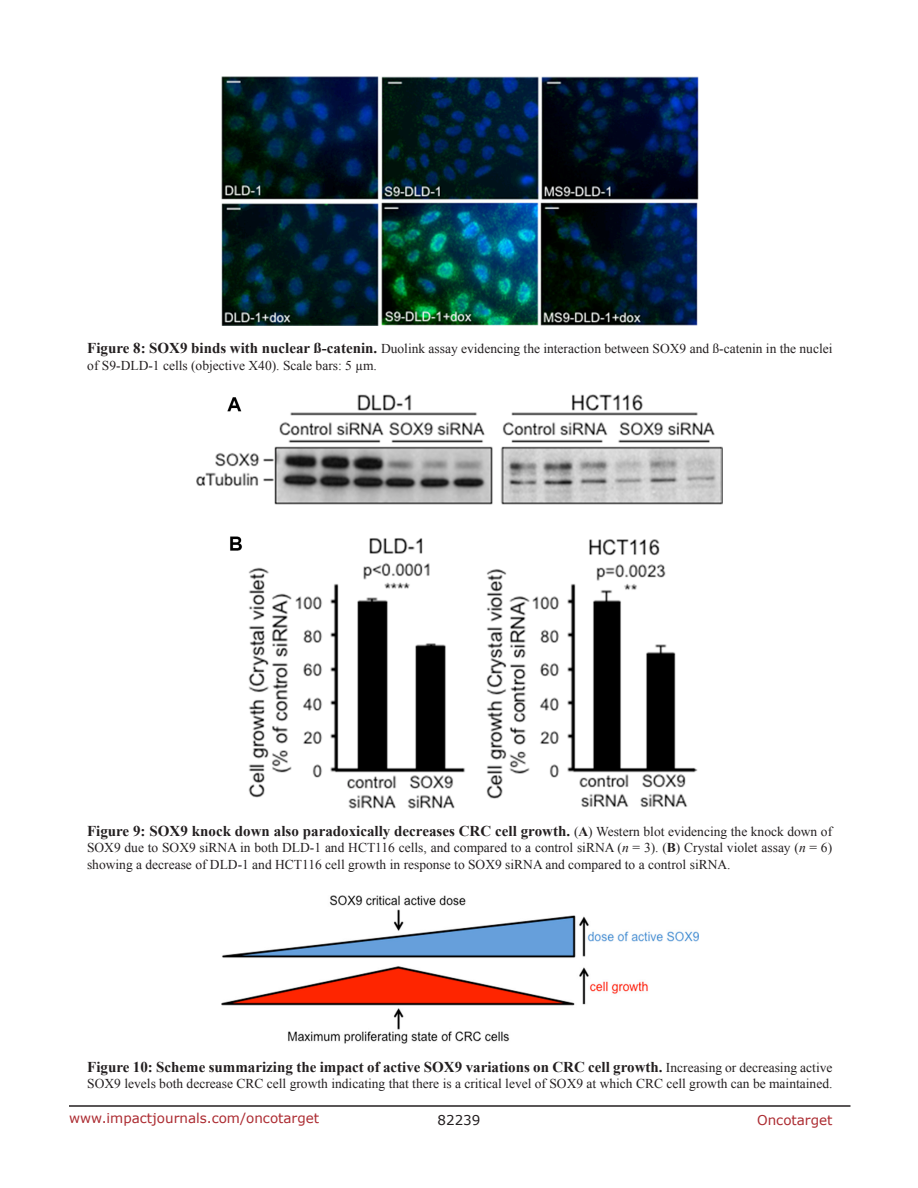
<style>
.page{position:relative;width:918px;height:1188px;background:#fff}
.page>*{position:absolute;margin:0;border:0;box-sizing:border-box;transform-origin:0 0}
.FigureText{font:700 15px "Times New Roman";color:#231f20}
.FigureText-2{font:13.5px/16.2px "Times New Roman";color:#231f20}
.t1{font:13.5px "Verdana";color:#ac2b31}
.t2{font:13.5px "Verdana";color:#231f20}
.s1{font-weight:700;font-size:15px}
.s2{font-weight:400;font-size:13.5px}
.s3{font-size:13.5px}
.s4{font-style:italic}
.s5{font-weight:700}
</style>
<div class="page">
<hr style="left:69px;top:1105px;width:781px;height:2px;background:#231f20">
<img style="left:222px;top:77px;width:476px;height:249px">
<img style="left:196px;top:394px;width:527px;height:414px">
<img style="left:222px;top:896px;width:476px;height:147px">
<p class="FigureText-2" style="left:87px;top:341px;width:747px"><span class="s1">Figure 8: SOX9 binds with nuclear ß-catenin.</span> Duolink assay evidencing the interaction between SOX9 and ß-catenin in the nuclei of S9-DLD-1 cells (objective X40). Scale bars: 5 µm.</p>
<p class="FigureText" style="left:87px;top:821px;width:747px">Figure 9: SOX9 knock down also paradoxically decreases CRC cell growth. <span class="s2">(</span><span class="s3">A</span><span class="s2">) Western blot evidencing the knock down of</span></p>
<p class="FigureText-2" style="left:87px;top:840px;width:747px">SOX9 due to SOX9 siRNA in both DLD-1 and HCT116 cells, and compared to a control siRNA (<span class="s4">n</span> = 3). (<span class="s5">B</span>) Crystal violet assay (<span class="s4">n</span> = 6) showing a decrease of DLD-1 and HCT116 cell growth in response to SOX9 siRNA and compared to a control siRNA.</p>
<p class="FigureText" style="left:87px;top:1056px;width:747px">Figure 10: Scheme summarizing the impact of active SOX9 variations on CRC cell growth. <span class="s2">Increasing or decreasing active</span></p>
<p class="FigureText-2" style="left:87px;top:1075px;width:747px">SOX9 levels both decrease CRC cell growth indicating that there is a critical level of SOX9 at which CRC cell growth can be maintained.</p>
<p class="t1" style="left:69px;top:1109px;width:252px">www.impactjournals.com/oncotarget</p>
<p class="t2" style="left:438px;top:1111px;width:44px">82239</p>
<p class="t1" style="left:757px;top:1111px;width:77px">Oncotarget</p>
</div>
